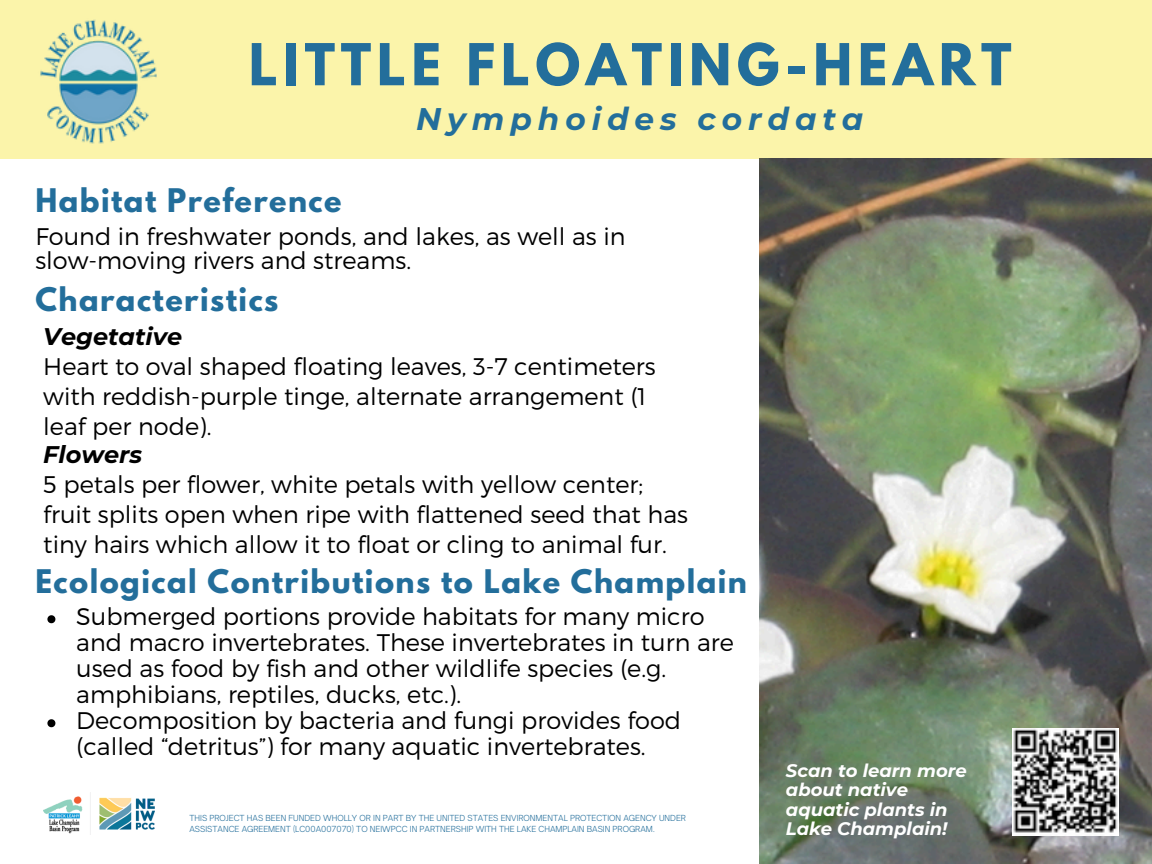
<style>
.page{position:relative;width:1152px;height:864px;background:#fff}
.page>*{position:absolute;margin:0;border:0;box-sizing:border-box;transform-origin:0 0}
.t1{font:700 51.2px "League Spartan";letter-spacing:.11em;color:#236e9b}
.t2{font:italic 700 31.2px "Montserrat";letter-spacing:.19em;color:#236e9b}
.t3{font:700 28.8px "League Spartan";letter-spacing:.05em;color:#236e9b}
.t4{font:300 24px/29.6px "Montserrat";color:#000}
.t5{font:italic 700 18px/19.6px "Montserrat";color:#fff}
.t6{font:300 8px/10.8px "Open Sauce One";color:#236e9b}
.s1{font-weight:700;font-style:italic}
</style>
<div class="page">
<div style="left:0;top:0;width:1152px;height:158px;background:#fbf4aa"></div>
<img style="left:759px;top:158px;width:393px;height:705px">
<img style="left:40px;top:19px;width:117px;height:125px">
<img style="left:1013px;top:728px;width:106px;height:108px">
<svg style="left:47px;top:615px;width:8px;height:8px"></svg>
<svg style="left:47px;top:719px;width:8px;height:8px"></svg>
<img style="left:43px;top:793px;width:111px;height:42px">
<h2 class="t1" style="left:249px;top:39px;width:764px">LITTLE FLOATING-HEART</h2>
<h3 class="t2" style="left:416px;top:100px;width:449px">Nymphoides cordata</h3>
<p class="t3" style="left:35px;top:186px;width:308px">Habitat Preference</p>
<h1 class="t4" style="left:35px;top:223px;width:592px;line-height:24px">Found in freshwater ponds, and lakes, as well as in slow-moving rivers and streams.</h1>
<h2 class="t3" style="left:35px;top:286px;width:245px">Characteristics</h2>
<p class="t4" style="left:43px;top:320px;width:646px"><span class="s1">Vegetative<br></span>Heart to oval shaped floating leaves, 3-7 centimeters with reddish-purple tinge, alternate arrangement (1 leaf per node).<br><span class="s1">Flowers<br></span>5 petals per flower, white petals with yellow center; fruit splits open when ripe with flattened seed that has tiny hairs which allow it to float or cling to animal fur.</p>
<h4 class="t3" style="left:35px;top:567px;width:713px">Ecological Contributions to Lake Champlain</h4>
<h2 class="t4" style="left:76px;top:602px;width:659px;line-height:26px">Submerged portions provide habitats for many micro and macro invertebrates. These invertebrates in turn are used as food by fish and other wildlife species (e.g. amphibians, reptiles, ducks, etc.).</h2>
<h3 class="t4" style="left:76px;top:706px;width:606px;line-height:26px">Decomposition by bacteria and fungi provides food (called “detritus”) for many aquatic invertebrates.</h3>
<p class="t6" style="left:189px;top:813px;width:498px">THIS PROJECT HAS BEEN FUNDED WHOLLY OR IN PART BY THE UNITED STATES ENVIRONMENTAL PROTECTION AGENCY UNDER<br>ASSISTANCE AGREEMENT (LC00A007070) TO NEIWPCC IN PARTNERSHIP WITH THE LAKE CHAMPLAIN BASIN PROGRAM.</p>
<h2 class="t5" style="left:786px;top:761px;width:182px">Scan to learn more about native aquatic plants in<br>Lake Champlain!</h2>
</div>
